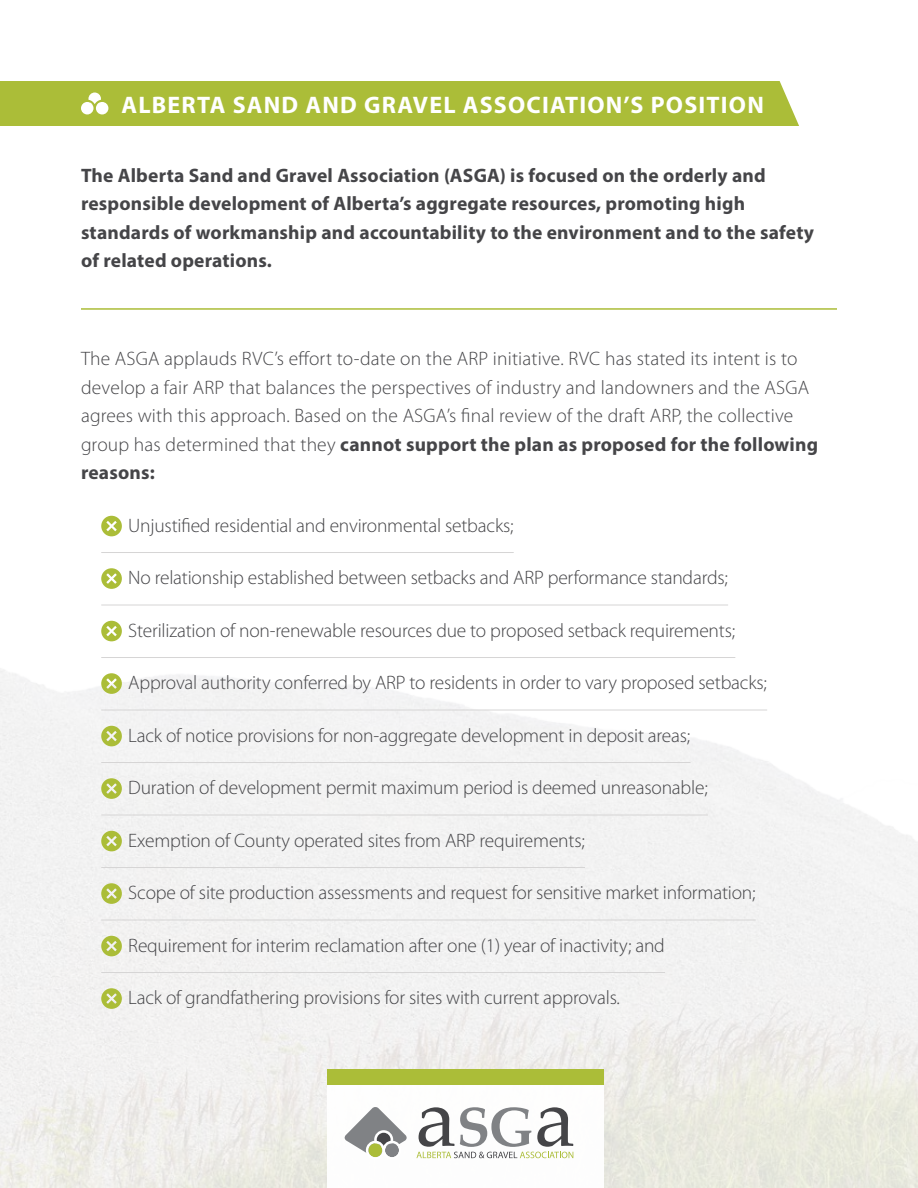
<style>
.page{position:relative;width:918px;height:1188px;background:#fff}
.page>*{position:absolute;margin:0;border:0;box-sizing:border-box;transform-origin:0 0}
.t1{font:700 24px "Myriad Pro";letter-spacing:.05em;color:#fff}
.t2{font:300 19.5px "Myriad Pro";letter-spacing:-.01em;color:#454548}
.t3{font:300 19.5px/28.5px "Myriad Pro";letter-spacing:.01em;color:#454548}
.t4{font:700 19.5px/28.5px "Myriad Pro";letter-spacing:.01em;color:#454548}
.s1{font-weight:700}
</style>
<div class="page">
<div style="left:0;top:81px;width:799px;height:45px;background:#abbd38"></div>
<div style="left:81px;top:102px;width:13px;height:12px;background:#fff;border-radius:50%"></div>
<div style="left:96px;top:102px;width:12px;height:12px;background:#fff;border-radius:50%"></div>
<hr style="left:101px;top:552px;width:413px;height:1px;background:#d6d5d5">
<hr style="left:101px;top:605px;width:627px;height:1px;background:#d6d5d5">
<hr style="left:101px;top:657px;width:634px;height:1px;background:#d6d5d5">
<hr style="left:101px;top:710px;width:666px;height:1px;background:#d6d5d5">
<hr style="left:101px;top:762px;width:590px;height:1px;background:#d6d5d5">
<hr style="left:101px;top:815px;width:607px;height:1px;background:#d6d5d5">
<hr style="left:101px;top:867px;width:484px;height:1px;background:#d6d5d5">
<hr style="left:101px;top:920px;width:655px;height:1px;background:#d6d5d5">
<hr style="left:101px;top:972px;width:564px;height:1px;background:#d6d5d5">
<svg style="left:101px;top:516px;width:21px;height:20px"></svg>
<svg style="left:101px;top:568px;width:21px;height:21px"></svg>
<svg style="left:101px;top:621px;width:21px;height:20px"></svg>
<svg style="left:101px;top:673px;width:21px;height:21px"></svg>
<svg style="left:101px;top:726px;width:21px;height:20px"></svg>
<svg style="left:101px;top:778px;width:21px;height:21px"></svg>
<svg style="left:101px;top:831px;width:21px;height:20px"></svg>
<svg style="left:101px;top:883px;width:21px;height:21px"></svg>
<svg style="left:101px;top:936px;width:21px;height:20px"></svg>
<svg style="left:101px;top:988px;width:21px;height:21px"></svg>
<hr style="left:81px;top:308px;width:756px;height:2px;background:#abbd38">
<svg style="left:344px;top:1107px;width:63px;height:50px"></svg>
<svg style="left:416px;top:1107px;width:157px;height:51px"></svg>
<div style="left:327px;top:1069px;width:277px;height:15px;background:#abbd38"></div>
<p class="t1" style="left:122px;top:89px;width:644px">ALBERTA SAND AND GRAVEL ASSOCIATION’S POSITION</p>
<p class="t4" style="left:81px;top:160px;width:735px">The Alberta Sand and Gravel Association (ASGA) is focused on the orderly and responsible development of Alberta’s aggregate resources, promoting high standards of workmanship and accountability to the environment and to the safety of related operations.</p>
<p class="t3" style="left:81px;top:345px;width:739px">The ASGA applauds RVC’s effort to-date on the ARP initiative. RVC has stated its intent is to develop a fair ARP that balances the perspectives of industry and landowners and the ASGA agrees with this approach. Based on the ASGA’s final review of the draft ARP, the collective group has determined that they <span class="s1">cannot support the plan as proposed for the following reasons:</span></p>
<p class="t2" style="left:128px;top:515px;width:387px">Unjustified residential and environmental setbacks;</p>
<p class="t2" style="left:128px;top:567px;width:601px">No relationship established between setbacks and ARP performance standards;</p>
<p class="t2" style="left:128px;top:620px;width:608px">Sterilization of non-renewable resources due to proposed setback requirements;</p>
<p class="t2" style="left:128px;top:672px;width:640px">Approval authority conferred by ARP to residents in order to vary proposed setbacks;</p>
<p class="t2" style="left:128px;top:725px;width:564px">Lack of notice provisions for non-aggregate development in deposit areas;</p>
<p class="t2" style="left:128px;top:777px;width:581px">Duration of development permit maximum period is deemed unreasonable;</p>
<p class="t2" style="left:128px;top:830px;width:458px">Exemption of County operated sites from ARP requirements;</p>
<p class="t2" style="left:128px;top:882px;width:629px">Scope of site production assessments and request for sensitive market information;</p>
<p class="t2" style="left:128px;top:935px;width:538px">Requirement for interim reclamation after one (1) year of inactivity; and</p>
<p class="t2" style="left:128px;top:987px;width:493px">Lack of grandfathering provisions for sites with current approvals.</p>
</div>
